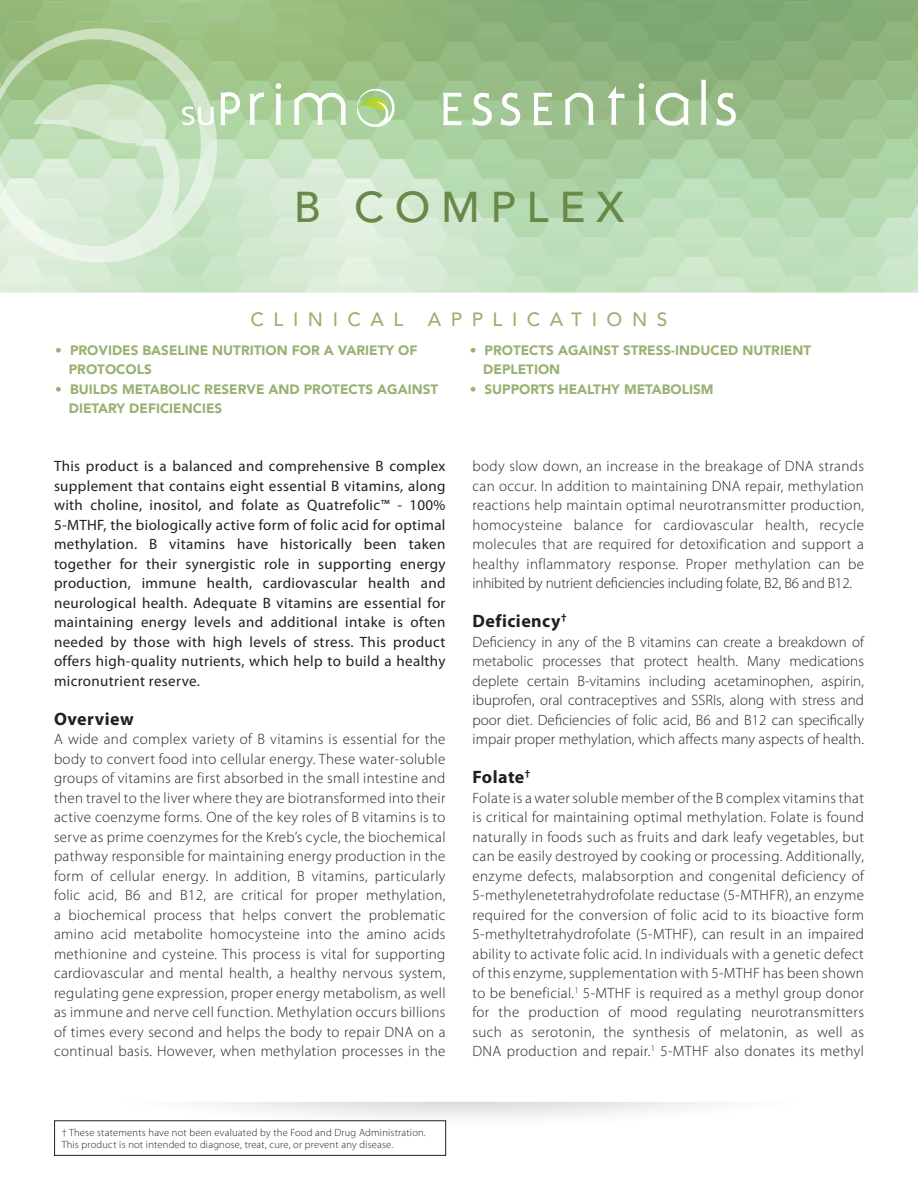
<style>
.page{position:relative;width:918px;height:1188px;background:#fff}
.page>*{position:absolute;margin:0;border:0;box-sizing:border-box;transform-origin:0 0}
.t1{font:500 42.75px "Avenir";letter-spacing:.25em;color:#698849}
.t2{font:500 19.05px "Avenir";letter-spacing:.5em;color:#99b172}
.t3{font:700 18px "Myriad Pro";letter-spacing:.025em;color:#231f20}
.t4{font:300 15px/19.5px "Myriad Pro";letter-spacing:.015em;color:#231f20;text-align:justify}
.t5{font:15px/19.5px "Myriad Pro";letter-spacing:.025em;color:#231f20;text-align:justify}
.t6{font:900 13.5px/19.5px "Avenir LT Std";color:#99b172}
.t7{font:300 10.5px/12.6px "Myriad Pro";letter-spacing:.02em;color:#231f20}
</style>
<div class="page">
<img style="left:0;top:0;width:918px;height:293px">
<svg style="left:0;top:28px;width:217px;height:235px;background:#c5debb"></svg>
<svg style="left:443px;top:93px;width:18px;height:32px"></svg>
<svg style="left:473px;top:93px;width:19px;height:33px"></svg>
<svg style="left:501px;top:93px;width:19px;height:33px"></svg>
<svg style="left:533px;top:93px;width:19px;height:32px"></svg>
<svg style="left:564px;top:93px;width:31px;height:32px"></svg>
<svg style="left:607px;top:86px;width:17px;height:39px"></svg>
<svg style="left:638px;top:83px;width:7px;height:42px"></svg>
<svg style="left:656px;top:93px;width:33px;height:33px"></svg>
<svg style="left:700px;top:80px;width:7px;height:45px"></svg>
<svg style="left:717px;top:93px;width:19px;height:33px"></svg>
<svg style="left:356px;top:88px;width:41px;height:39px;background:#b7d69d"></svg>
<svg style="left:220px;top:92px;width:20px;height:33px"></svg>
<svg style="left:249px;top:92px;width:15px;height:33px"></svg>
<svg style="left:275px;top:83px;width:7px;height:42px"></svg>
<svg style="left:293px;top:93px;width:54px;height:32px"></svg>
<svg style="left:182px;top:107px;width:32px;height:18px"></svg>
<div style="left:54px;top:1120px;width:392px;height:36px;border:1px solid #231f20"></div>
<h1 class="t1" style="left:294px;top:183px;width:332px">B COMPLEX</h1>
<p class="t2" style="left:251px;top:309px;width:154px">CLINICAL</p>
<p class="t2" style="left:428px;top:309px;width:241px">APPLICATIONS</p>
<p class="t6" style="left:69px;top:340px;width:350px;text-indent:-14px">• PROVIDES BASELINE NUTRITION FOR A VARIETY OF<br>PROTOCOLS</p>
<p class="t6" style="left:69px;top:379px;width:371px;text-indent:-14px">• BUILDS METABOLIC RESERVE AND PROTECTS AGAINST<br>DIETARY DEFICIENCIES</p>
<p class="t5" style="left:54px;top:456px;width:393px">This product is a balanced and comprehensive B complex supplement that contains eight essential B vitamins, along with choline, inositol, and folate as Quatrefolic™ - 100% 5-MTHF, the biologically active form of folic acid for optimal methylation. B vitamins have historically been taken together for their synergistic role in supporting energy production, immune health, cardiovascular health and neurological health. Adequate B vitamins are essential for maintaining energy levels and additional intake is often needed by those with high levels of stress. This product offers high-quality nutrients, which help to build a healthy micronutrient reserve.</p>
<p class="t3" style="left:54px;top:707px;width:81px">Overview</p>
<p class="t4" style="left:54px;top:729px;width:393px">A wide and complex variety of B vitamins is essential for the body to convert food into cellular energy. These water-soluble groups of vitamins are first absorbed in the small intestine and then travel to the liver where they are biotransformed into their active coenzyme forms. One of the key roles of B vitamins is to serve as prime coenzymes for the Kreb’s cycle, the biochemical pathway responsible for maintaining energy production in the form of cellular energy. In addition, B vitamins, particularly folic acid, B6 and B12, are critical for proper methylation, a biochemical process that helps convert the problematic amino acid metabolite homocysteine into the amino acids methionine and cysteine. This process is vital for supporting cardiovascular and mental health, a healthy nervous system, regulating gene expression, proper energy metabolism, as well as immune and nerve cell function. Methylation occurs billions of times every second and helps the body to repair DNA on a continual basis. However, when methylation processes in the</p>
<p class="t6" style="left:483px;top:340px;width:329px;text-indent:-14px">• PROTECTS AGAINST STRESS-INDUCED NUTRIENT<br>DEPLETION</p>
<p class="t6" style="left:470px;top:379px;width:245px">• SUPPORTS HEALTHY METABOLISM</p>
<p class="t4" style="left:472px;top:456px;width:393px">body slow down, an increase in the breakage of DNA strands can occur. In addition to maintaining DNA repair, methylation reactions help maintain optimal neurotransmitter production, homocysteine balance for cardiovascular health, recycle molecules that are required for detoxification and support a healthy inflammatory response. Proper methylation can be inhibited by nutrient deficiencies including folate, B2, B6 and B12.</p>
<p class="t3" style="left:472px;top:610px;width:96px">Deficiency<sup>†</sup></p>
<p class="t4" style="left:472px;top:632px;width:393px">Deficiency in any of the B vitamins can create a breakdown of metabolic processes that protect health. Many medications deplete certain B-vitamins including acetaminophen, aspirin, ibuprofen, oral contraceptives and SSRIs, along with stress and poor diet. Deficiencies of folic acid, B6 and B12 can specifically impair proper methylation, which affects many aspects of health.</p>
<p class="t3" style="left:472px;top:766px;width:59px">Folate<sup>†</sup></p>
<p class="t4" style="left:472px;top:788px;width:393px">Folate is a water soluble member of the B complex vitamins that is critical for maintaining optimal methylation. Folate is found naturally in foods such as fruits and dark leafy vegetables, but can be easily destroyed by cooking or processing. Additionally, enzyme defects, malabsorption and congenital deficiency of 5-methylenetetrahydrofolate reductase (5-MTHFR), an enzyme required for the conversion of folic acid to its bioactive form 5-methyltetrahydrofolate (5-MTHF), can result in an impaired ability to activate folic acid. In individuals with a genetic defect of this enzyme, supplementation with 5-MTHF has been shown to be beneficial.<sup>1</sup> 5-MTHF is required as a methyl group donor for the production of mood regulating neurotransmitters such as serotonin, the synthesis of melatonin, as well as DNA production and repair.<sup>1</sup> 5-MTHF also donates its methyl</p>
<p class="t7" style="left:62px;top:1126px;width:366px">† These statements have not been evaluated by the Food and Drug Administration.<br>This product is not intended to diagnose, treat, cure, or prevent any disease.</p>
</div>
